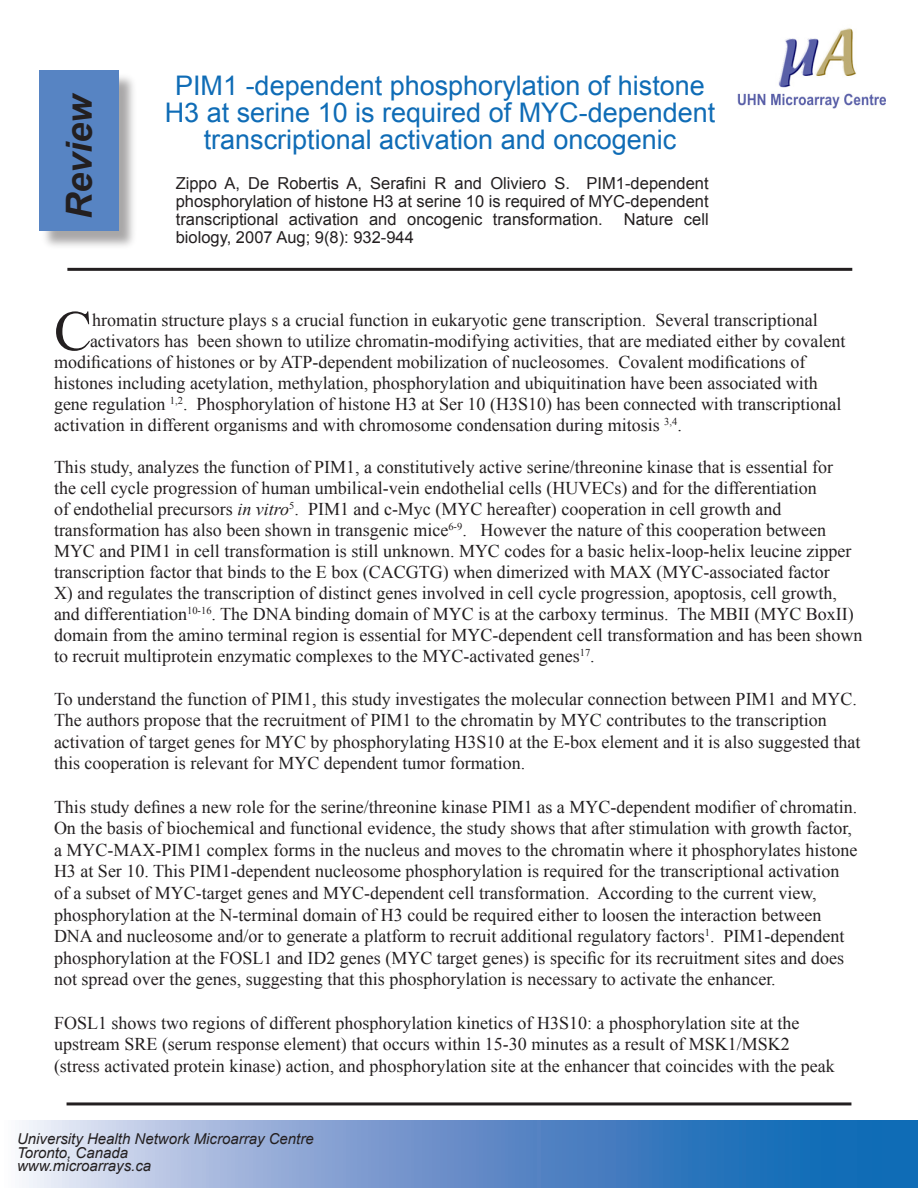
<style>
.page{position:relative;width:918px;height:1188px;background:#fff}
.page>*{position:absolute;margin:0;border:0;box-sizing:border-box;transform-origin:0 0}
.t1{font:57px "Times New Roman";color:#231f20}
.t2{font:italic 700 36px "Arial";color:#231f20}
.Normal__Web{font:27px/27px "Arial";color:#0f6cb6;text-align:center}
.t3{font:18px/21px "Times New Roman";color:#231f20}
.Body_Text{font:16.5px/18px "Arial";color:#231f20;text-align:justify}
.Normal__Web-2{font:italic 15px "Arial";color:#231f20}
.s1{font-style:italic}
</style>
<div class="page">
<hr style="left:67px;top:268px;width:785px;height:3px;background:#231f20">
<img style="left:738px;top:28px;width:147px;height:80px">
<svg style="left:22px;top:1120px;width:895px;height:68px"></svg>
<div style="left:39px;top:72px;width:100px;height:180px;background:#231f20;opacity:.4"></div>
<div style="left:39px;top:71px;width:79px;height:160px;background:#5784c3"></div>
<hr style="left:67px;top:1102px;width:784px;height:3px;background:#231f20">
<p class="t2" style="left:55px;top:219px;width:128px;rotate:-90deg">Review</p>
<p class="Normal__Web" style="left:165px;top:72px;width:552px">PIM1 -dependent phosphorylation of histone<br>H3 at serine 10 is required of MYC-dependent transcriptional activation and oncogenic</p>
<p class="Body_Text" style="left:176px;top:175px;width:534px">Zippo A, De Robertis A, Serafini R and Oliviero S. PIM1-dependent phosphorylation of histone H3 at serine 10 is required of MYC-dependent transcriptional activation and oncogenic transformation.</p>
<p class="Body_Text" style="left:624px;top:211px;width:86px">Nature cell</p>
<p class="Body_Text" style="left:176px;top:229px;width:240px">biology, 2007 Aug; 9(8): 932-944</p>
<p class="t1" style="left:54px;top:293px;width:40px">C</p>
<p class="t3" style="left:92px;top:309px;width:727px">hromatin structure plays s a crucial function in eukaryotic gene transcription. Several transcriptional</p>
<p class="t3" style="left:54px;top:330px;width:793px;text-indent:36px">activators has been shown to utilize chromatin-modifying activities, that are mediated either by covalent modifications of histones or by ATP-dependent mobilization of nucleosomes. Covalent modifications of histones including acetylation, methylation, phosphorylation and ubiquitination have been associated with gene regulation <sup>1,2</sup>. Phosphorylation of histone H3 at Ser 10 (H3S10) has been connected with transcriptional activation in different organisms and with chromosome condensation during mitosis <sup>3,4</sup>.</p>
<p class="t3" style="left:54px;top:456px;width:810px">This study, analyzes the function of PIM1, a constitutively active serine/threonine kinase that is essential for<br>the cell cycle progression of human umbilical-vein endothelial cells (HUVECs) and for the differentiation<br>of endothelial precursors <span class="s1">in vitro</span><sup>5</sup>. PIM1 and c-Myc (MYC hereafter) cooperation in cell growth and transformation has also been shown in transgenic mice<sup>6-9</sup>. However the nature of this cooperation between MYC and PIM1 in cell transformation is still unknown. MYC codes for a basic helix-loop-helix leucine zipper transcription factor that binds to the E box (CACGTG) when dimerized with MAX (MYC-associated factor<br>X) and regulates the transcription of distinct genes involved in cell cycle progression, apoptosis, cell growth, and differentiation<sup>10-16</sup>. The DNA binding domain of MYC is at the carboxy terminus. The MBII (MYC BoxII) domain from the amino terminal region is essential for MYC-dependent cell transformation and has been shown to recruit multiprotein enzymatic complexes to the MYC-activated genes<sup>17</sup>.</p>
<p class="t3" style="left:54px;top:688px;width:808px;line-height:21.6px">To understand the function of PIM1, this study investigates the molecular connection between PIM1 and MYC.<br>The authors propose that the recruitment of PIM1 to the chromatin by MYC contributes to the transcription activation of target genes for MYC by phosphorylating H3S10 at the E-box element and it is also suggested that this cooperation is relevant for MYC dependent tumor formation.</p>
<p class="t3" style="left:54px;top:796px;width:805px;line-height:21.6px">This study defines a new role for the serine/threonine kinase PIM1 as a MYC-dependent modifier of chromatin.<br>On the basis of biochemical and functional evidence, the study shows that after stimulation with growth factor, a MYC-MAX-PIM1 complex forms in the nucleus and moves to the chromatin where it phosphorylates histone H3 at Ser 10. This PIM1-dependent nucleosome phosphorylation is required for the transcriptional activation of a subset of MYC-target genes and MYC-dependent cell transformation. According to the current view, phosphorylation at the N-terminal domain of H3 could be required either to loosen the interaction between DNA and nucleosome and/or to generate a platform to recruit additional regulatory factors<sup>1</sup>. PIM1-dependent phosphorylation at the FOSL1 and ID2 genes (MYC target genes) is specific for its recruitment sites and does not spread over the genes, suggesting that this phosphorylation is necessary to activate the enhancer.</p>
<p class="t3" style="left:54px;top:1012px;width:782px;line-height:21.6px">FOSL1 shows two regions of different phosphorylation kinetics of H3S10: a phosphorylation site at the upstream SRE (serum response element) that occurs within 15-30 minutes as a result of MSK1/MSK2 (stress activated protein kinase) action, and phosphorylation site at the enhancer that coincides with the peak</p>
<p class="Normal__Web-2" style="left:17px;top:1129px;width:298px">University Health Network Microarray Centre</p>
<p class="Normal__Web-2" style="left:17px;top:1142px;width:113px">Toronto, Canada</p>
<p class="Normal__Web-2" style="left:17px;top:1156px;width:136px">www.microarrays.ca</p>
</div>
